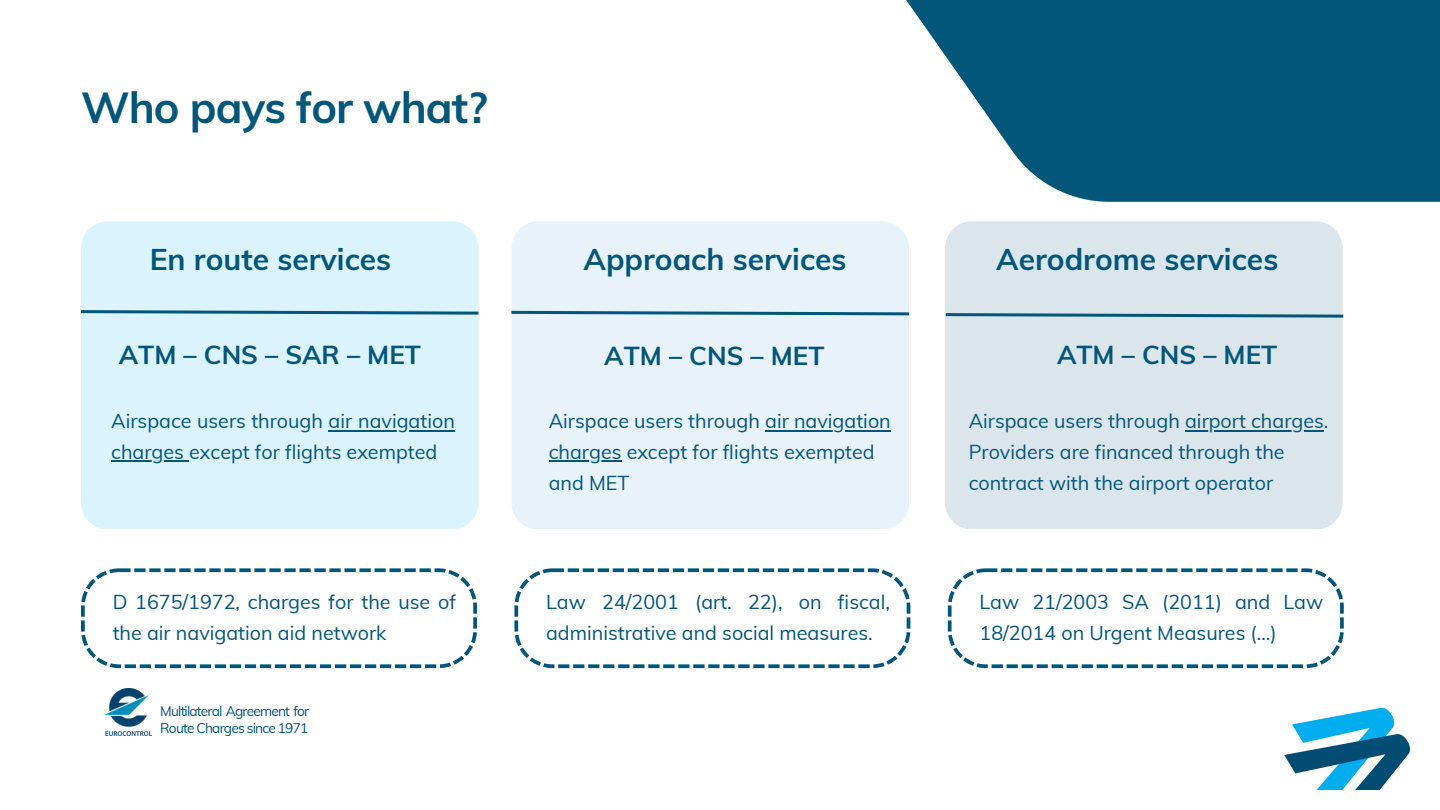
<style>
.page{position:relative;width:1440px;height:810px;background:#fff}
.page>*{position:absolute;margin:0;border:0;box-sizing:border-box;transform-origin:0 0}
.t1{font:700 43.4px "Muli";letter-spacing:-.02em;color:#02567a}
.t2{font:700 30px "Muli";color:#02567a}
.t3{font:700 26px "Muli";color:#02567a}
.t4{font:19.7px/30.8px "Muli";color:#02567a}
.t5{font:13.7px/17.2px "Muli";letter-spacing:-.06em;color:#02567a}
</style>
<div class="page">
<svg style="left:906px;top:0;width:534px;height:202px;background:#256d8c"></svg>
<svg style="left:1284px;top:708px;width:127px;height:82px"></svg>
<div style="left:81px;top:221px;width:397px;height:307px;background:#daf3fc"></div>
<div style="left:511px;top:221px;width:398px;height:307px;background:#e7f2fa"></div>
<hr style="left:329px;top:430px;width:126px;height:1px;background:#02567a">
<hr style="left:111px;top:461px;width:78px;height:1px;background:#02567a">
<hr style="left:765px;top:430px;width:126px;height:1px;background:#02567a">
<hr style="left:549px;top:461px;width:73px;height:1px;background:#02567a">
<svg style="left:81px;top:309px;width:398px;height:7px;background:#7dafc4"></svg>
<svg style="left:511px;top:309px;width:398px;height:8px;background:#90b7c9"></svg>
<div style="left:945px;top:221px;width:398px;height:307px;background:#dae6eb"></div>
<hr style="left:1185px;top:430px;width:139px;height:1px;background:#02567a">
<svg style="left:945px;top:312px;width:399px;height:7px;background:#7da8ba"></svg>
<svg style="left:81px;top:568px;width:396px;height:100px"></svg>
<svg style="left:514px;top:568px;width:396px;height:100px"></svg>
<svg style="left:948px;top:568px;width:396px;height:100px"></svg>
<img style="left:104px;top:689px;width:47px;height:47px">
<h1 class="t1" style="left:81px;top:75px;width:408px">Who pays for what?</h1>
<h2 class="t2" style="left:150px;top:238px;width:243px">En route services</h2>
<h2 class="t2" style="left:584px;top:238px;width:265px">Approach services</h2>
<h2 class="t2" style="left:996px;top:238px;width:284px">Aerodrome services</h2>
<h3 class="t3" style="left:119px;top:336px;width:304px">ATM – CNS – SAR – MET</h3>
<h3 class="t3" style="left:604px;top:336px;width:222px">ATM – CNS – MET</h3>
<h3 class="t3" style="left:1057px;top:336px;width:222px">ATM – CNS – MET</h3>
<p class="t4" style="left:111px;top:405px;width:345px">Airspace users through air navigation charges except for flights exempted</p>
<p class="t4" style="left:549px;top:405px;width:344px">Airspace users through air navigation charges except for flights exempted and MET</p>
<p class="t4" style="left:969px;top:405px;width:361px">Airspace users through airport charges.<br>Providers are financed through the contract with the airport operator</p>
<p class="t4" style="left:113px;top:585px;width:345px">D 1675/1972, charges for the use of the air navigation aid network</p>
<p class="t4" style="left:546px;top:585px;width:345px">Law 24/2001 (art. 22), on fiscal, administrative and social measures.</p>
<p class="t4" style="left:980px;top:585px;width:345px">Law 21/2003 SA (2011) and Law<br>18/2014 on Urgent Measures (…)</p>
<p class="t5" style="left:160px;top:701px;width:151px">Multilateral Agreement for<br>Route Charges since 1971</p>
</div>
